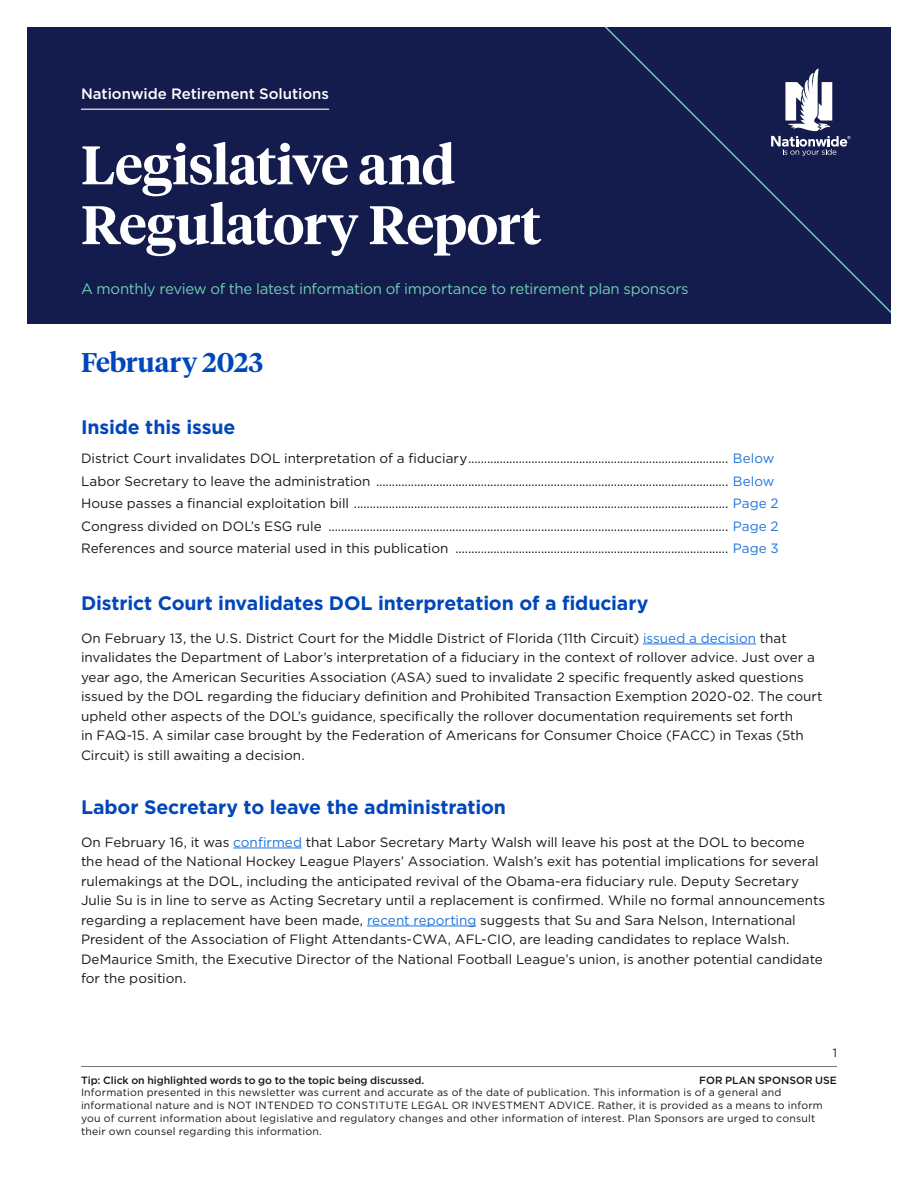
<style>
.page{position:relative;width:918px;height:1188px;background:#fff}
.page>*{position:absolute;margin:0;border:0;box-sizing:border-box;transform-origin:0 0}
.t1{font:600 54px/59.8px "Tiempos Headline";letter-spacing:-.01em;color:#fff}
.t2{font:600 27px "Tiempos Headline";color:#0047bb}
.t3{font:700 19.5px "Gotham";letter-spacing:-.01em;color:#0047bb}
.t4{font:15px "Gotham";letter-spacing:-.02em;color:#6eceb2}
.Body_copy{font:500 15px "Gotham";letter-spacing:-.005em;color:#fff}
.t5{font:13.5px/19.5px "Gotham";color:#171717}
.t6{font:12px "Gotham";color:#171717}
.t7{font:10.5px/12.8px "Gotham";letter-spacing:.02em;color:#171717}
.t8{font:500 10.5px "Gotham";letter-spacing:-.005em;color:#171717}
.s1{color:#1f74db}
</style>
<div class="page">
<hr style="left:81px;top:1066px;width:756px;height:1px;background:#747478">
<div style="left:27px;top:27px;width:864px;height:297px;background:#141b4d"></div>
<svg style="left:604px;top:27px;width:287px;height:287px"></svg>
<hr style="left:81px;top:109px;width:248px;height:1px;background:#c7c8ca">
<svg style="left:771px;top:67px;width:79px;height:89px"></svg>
<hr style="left:643px;top:644px;width:113px;height:1px;background:#1f74db">
<hr style="left:233px;top:848px;width:69px;height:1px;background:#1f74db">
<hr style="left:367px;top:926px;width:109px;height:1px;background:#1f74db">
<p class="Body_copy" style="left:81px;top:84px;width:250px">Nationwide Retirement Solutions</p>
<h1 class="t1" style="left:81px;top:133px;width:462px">Legislative and<br>Regulatory Report</h1>
<p class="t4" style="left:81px;top:279px;width:609px">A monthly review of the latest information of importance to retirement plan sponsors</p>
<h1 class="t2" style="left:81px;top:344px;width:184px">February 2023</h1>
<h2 class="t3" style="left:81px;top:414px;width:156px">Inside this issue</h2>
<p class="t5" style="left:81px;top:449px;width:695px">District Court invalidates DOL interpretation of a fiduciary.................................................................................. <span class="s1">Below</span></p>
<p class="t5" style="left:81px;top:471px;width:695px">Labor Secretary to leave the administration ............................................................................................................... <span class="s1">Below</span></p>
<p class="t5" style="left:81px;top:494px;width:699px">House passes a financial exploitation bill ...................................................................................................................... <span class="s1">Page 2</span></p>
<p class="t5" style="left:81px;top:516px;width:699px">Congress divided on DOL’s ESG rule .............................................................................................................................. <span class="s1">Page 2</span></p>
<p class="t5" style="left:81px;top:539px;width:699px">References and source material used in this publication ...................................................................................... <span class="s1">Page 3</span></p>
<h2 class="t3" style="left:81px;top:590px;width:569px">District Court invalidates DOL interpretation of a fiduciary</h2>
<p class="t5" style="left:81px;top:628px;width:743px">On February 13, the U.S. District Court for the Middle District of Florida (11th Circuit) <span class="s1">issued a decision</span> that invalidates the Department of Labor’s interpretation of a fiduciary in the context of rollover advice. Just over a year ago, the American Securities Association (ASA) sued to invalidate 2 specific frequently asked questions issued by the DOL regarding the fiduciary definition and Prohibited Transaction Exemption 2020-02. The court upheld other aspects of the DOL’s guidance, specifically the rollover documentation requirements set forth<br>in FAQ-15. A similar case brought by the Federation of Americans for Consumer Choice (FACC) in Texas (5th Circuit) is still awaiting a decision.</p>
<h2 class="t3" style="left:81px;top:794px;width:427px">Labor Secretary to leave the administration</h2>
<p class="t5" style="left:81px;top:832px;width:746px">On February 16, it was <span class="s1">confirmed</span> that Labor Secretary Marty Walsh will leave his post at the DOL to become the head of the National Hockey League Players’ Association. Walsh’s exit has potential implications for several rulemakings at the DOL, including the anticipated revival of the Obama-era fiduciary rule. Deputy Secretary Julie Su is in line to serve as Acting Secretary until a replacement is confirmed. While no formal announcements regarding a replacement have been made, <span class="s1">recent reporting</span> suggests that Su and Sara Nelson, International President of the Association of Flight Attendants-CWA, AFL-CIO, are leading candidates to replace Walsh.<br>DeMaurice Smith, the Executive Director of the National Football League’s union, is another potential candidate for the position.</p>
<p class="t6" style="left:833px;top:1045px;width:6px">1</p>
<p class="t8" style="left:81px;top:1073px;width:345px">Tip: Click on highlighted words to go to the topic being discussed.</p>
<p class="t8" style="left:699px;top:1073px;width:139px">FOR PLAN SPONSOR USE</p>
<p class="t7" style="left:81px;top:1086px;width:743px">Information presented in this newsletter was current and accurate as of the date of publication. This information is of a general and informational nature and is NOT INTENDED TO CONSTITUTE LEGAL OR INVESTMENT ADVICE. Rather, it is provided as a means to inform you of current information about legislative and regulatory changes and other information of interest. Plan Sponsors are urged to consult their own counsel regarding this information.</p>
</div>
